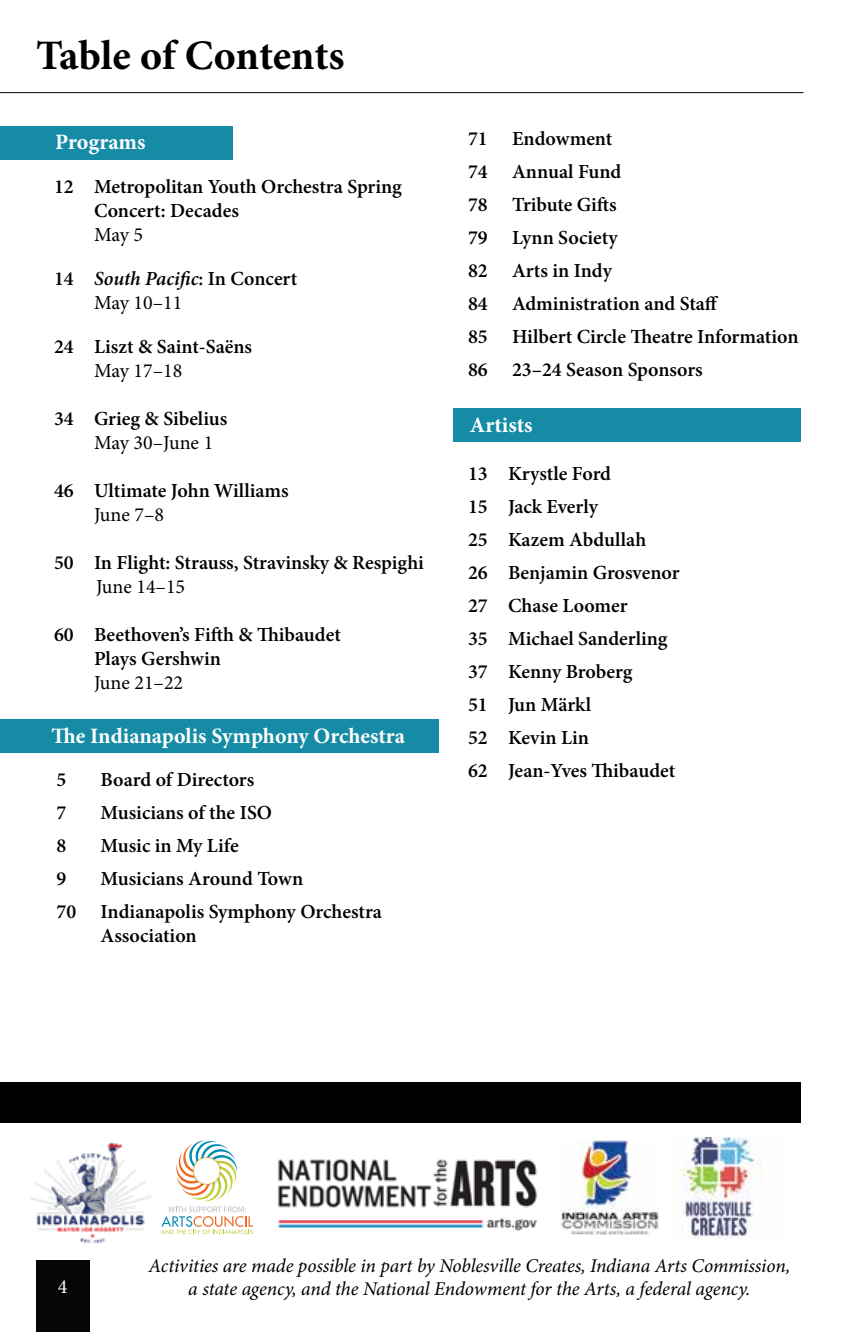
<style>
.page{position:relative;width:864px;height:1332px;background:#fff}
.page>*{position:absolute;margin:0;border:0;box-sizing:border-box;transform-origin:0 0}
.t1{font:700 42px "Minion Pro";letter-spacing:-.005em;color:#000}
.t2{font:700 22px "Minion Pro";color:#fff}
.t3{font:600 20px/33px "Minion Pro";color:#000}
.t4{font:20px "Minion Pro";letter-spacing:-.005em;color:#000}
.t5{font:20px "Minion Pro";color:#fff}
.t6{font:italic 19.6px/23.4px "Minion Pro";letter-spacing:-.01em;color:#000;text-align:center}
.s1{font-style:italic}
.s2{font-weight:400}
</style>
<div class="page">
<div style="left:0;top:1083px;width:801px;height:40px;background:#000"></div>
<div style="left:454px;top:409px;width:347px;height:33px;background:#168ba6"></div>
<div style="left:0;top:719px;width:438px;height:33px;background:#168ba6"></div>
<hr style="left:0;top:92px;width:804px;height:1px;background:#000">
<div style="left:36px;top:1260px;width:54px;height:72px;background:#060407"></div>
<svg style="left:166px;top:1141px;width:87px;height:93px"></svg>
<img style="left:278px;top:1159px;width:259px;height:72px">
<img style="left:560px;top:1141px;width:98px;height:93px">
<img style="left:30px;top:1142px;width:136px;height:102px">
<div style="left:0;top:126px;width:233px;height:33px;background:#168ba6"></div>
<img style="left:676px;top:1138px;width:86px;height:101px">
<h1 class="t1" style="left:36px;top:26px;width:310px">Table of Contents</h1>
<p class="t2" style="left:55px;top:127px;width:92px">Programs</p>
<p class="t3" style="left:94px;top:174px;width:309px;line-height:24px;text-indent:-40px">12 Metropolitan Youth Orchestra Spring<br>Concert: Decades</p>
<p class="t4" style="left:94px;top:221px;width:51px">May 5</p>
<p class="t3" style="left:94px;top:266px;width:205px;line-height:24px;text-indent:-40px">14 <span class="s1">South Pacific</span>: In Concert<br><span class="s2">May 10–11</span></p>
<p class="t3" style="left:54px;top:330px;width:200px">24 Liszt &amp; Saint-Saëns</p>
<p class="t4" style="left:94px;top:357px;width:90px">May 17–18</p>
<p class="t3" style="left:54px;top:402px;width:175px">34 Grieg &amp; Sibelius</p>
<p class="t4" style="left:94px;top:429px;width:121px">May 30–June 1</p>
<p class="t3" style="left:54px;top:474px;width:236px">46 Ultimate John Williams</p>
<p class="t4" style="left:94px;top:501px;width:72px">June 7–8</p>
<p class="t3" style="left:54px;top:546px;width:371px">50 In Flight: Strauss, Stravinsky &amp; Respighi</p>
<p class="t4" style="left:96px;top:573px;width:91px">June 14–15</p>
<p class="t3" style="left:94px;top:622px;width:249px;line-height:24px;text-indent:-40px">60 Beethoven’s Fifth &amp; Thibaudet<br>Plays Gershwin</p>
<p class="t4" style="left:94px;top:669px;width:91px">June 21–22</p>
<p class="t2" style="left:52px;top:720px;width:355px">The Indianapolis Symphony Orchestra</p>
<p class="t3" style="left:57px;top:763px;width:11px">5</p>
<p class="t3" style="left:101px;top:763px;width:155px">Board of Directors</p>
<p class="t3" style="left:57px;top:796px;width:11px">7</p>
<p class="t3" style="left:101px;top:796px;width:173px">Musicians of the ISO</p>
<p class="t3" style="left:57px;top:829px;width:11px">8</p>
<p class="t3" style="left:101px;top:829px;width:140px">Music in My Life</p>
<p class="t3" style="left:57px;top:862px;width:11px">9</p>
<p class="t3" style="left:57px;top:862px;width:327px;text-indent:44px">Musicians Around Town<br>70 Indianapolis Symphony Orchestra</p>
<p class="t3" style="left:101px;top:919px;width:98px">Association</p>
<p class="t3" style="left:468px;top:122px;width:332px">71 Endowment<br>74 Annual Fund<br>78 Tribute Gifts<br>79 Lynn Society<br>82 Arts in Indy<br>84 Administration and Staff<br>85 Hilbert Circle Theatre Information<br>86 23–24 Season Sponsors</p>
<p class="t2" style="left:470px;top:409px;width:64px">Artists</p>
<p class="t3" style="left:468px;top:457px;width:213px">13 Krystle Ford<br>15 Jack Everly<br>25 Kazem Abdullah<br>26 Benjamin Grosvenor<br>27 Chase Loomer<br>35 Michael Sanderling<br>37 Kenny Broberg<br>51 Jun Märkl<br>52 Kevin Lin<br>62 Jean-Yves Thibaudet</p>
<p class="t5" style="left:58px;top:1273px;width:11px">4</p>
<p class="t6" style="left:148px;top:1254px;width:643px">Activities are made possible in part by Noblesville Creates, Indiana Arts Commission, a state agency, and the National Endowment for the Arts, a federal agency.</p>
</div>
